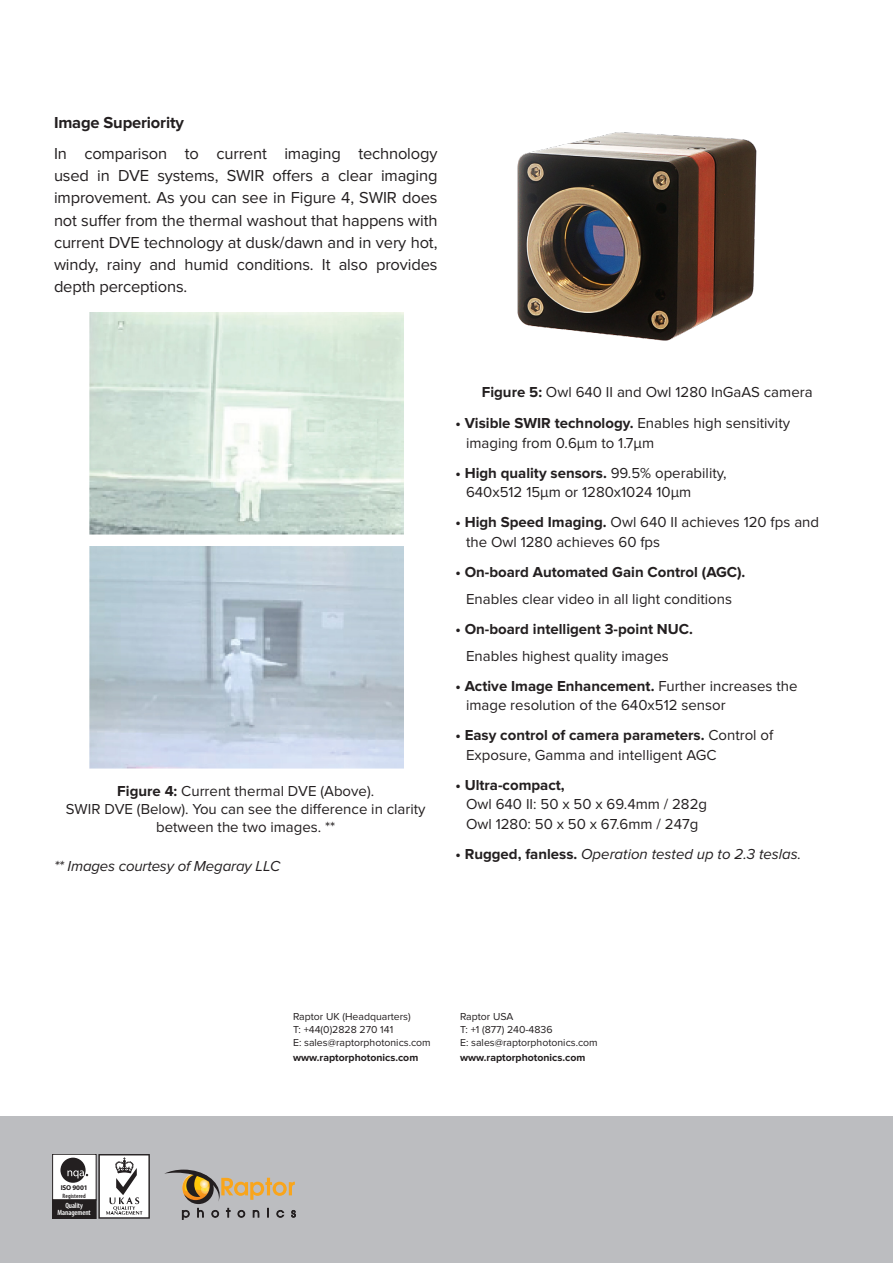
<style>
.page{position:relative;width:893px;height:1263px;background:#fff}
.page>*{position:absolute;margin:0;border:0;box-sizing:border-box;transform-origin:0 0}
.t1{font:16.5px/22.2px "Proxima Nova";letter-spacing:-.01em;color:#231f20;text-align:justify}
.t2{font:700 16.5px "Proxima Nova";letter-spacing:-.01em;color:#231f20}
.t3{font:15px/18px "Proxima Nova";color:#231f20;text-align:center}
.t4{font:700 15px "Proxima Nova";color:#231f20}
.t5{font:italic 15px "Proxima Nova";letter-spacing:-.01em;color:#231f20}
.t6{font:10.5px "Proxima Nova";color:#231f20}
.t7{font:700 10.5px "Proxima Nova";color:#231f20}
.t8{font:600 condensed 7.65px/7.4px "Myriad Pro";letter-spacing:-.01em;color:#fff;text-align:center}
.t9{font:700 7.05px "Myriad Pro";letter-spacing:-.02em;color:#231f20}
.t10{font:600 condensed 6.15px "Myriad Pro";letter-spacing:.02em;color:#231f20}
.s1{font-weight:700}
.s2{font-weight:400}
.s3{font-weight:700;font-style:normal}
</style>
<div class="page">
<div style="left:0;top:1116px;width:893px;height:147px;background:#bcbdc0"></div>
<div style="left:53px;top:1154px;width:43px;height:46px;background:#fff"></div>
<div style="left:52px;top:1154px;width:44px;height:46px;border:1px solid #231f20"></div>
<div style="left:53px;top:1200px;width:43px;height:18px;background:#231f20"></div>
<div style="left:52px;top:1200px;width:44px;height:19px;border:1px solid #231f20"></div>
<div style="left:60px;top:1158px;width:26px;height:25px;background:#231f20;border-radius:50%"></div>
<svg style="left:67px;top:1170px;width:21px;height:8px"></svg>
<svg style="left:98px;top:1154px;width:52px;height:65px;background:#cdcccc"></svg>
<svg style="left:164px;top:1169px;width:132px;height:51px"></svg>
<img style="left:517px;top:132px;width:240px;height:209px">
<img style="left:89px;top:312px;width:314px;height:223px">
<img style="left:89px;top:546px;width:314px;height:222px">
<p class="t2" style="left:54px;top:113px;width:131px">Image Superiority</p>
<p class="t1" style="left:54px;top:143px;width:385px">In comparison to current imaging technology used in DVE systems, SWIR offers a clear imaging improvement. As you can see in Figure 4, SWIR does not suffer from the thermal washout that happens with current DVE technology at dusk/dawn and in very hot, windy, rainy and humid conditions. It also provides depth perceptions.</p>
<p class="t3" style="left:117px;top:783px;width:258px"><span class="s1">Figure 4:</span> Current thermal DVE (Above).</p>
<p class="t3" style="left:66px;top:801px;width:361px">SWIR DVE (Below). You can see the difference in clarity between the two images. **</p>
<p class="t5" style="left:54px;top:857px;width:228px">** Images courtesy of Megaray LLC</p>
<p class="t3" style="left:482px;top:383px;width:332px"><span class="s1">Figure 5:</span> Owl 640 II and Owl 1280 InGaAS camera</p>
<p class="t4" style="left:455px;top:414px;width:336px">• Visible SWIR technology. <span class="s2">Enables high sensitivity</span></p>
<p class="t3" style="left:466px;top:434px;width:190px">imaging from 0.6μm to 1.7μm</p>
<p class="t4" style="left:455px;top:464px;width:273px">• High quality sensors. <span class="s2">99.5% operability,</span></p>
<p class="t3" style="left:466px;top:484px;width:227px">640x512 15μm or 1280x1024 10μm</p>
<p class="t3" style="left:455px;top:514px;width:365px"><span class="s1">• High Speed Imaging.</span> Owl 640 II achieves 120 fps and</p>
<p class="t3" style="left:466px;top:533px;width:196px">the Owl 1280 achieves 60 fps</p>
<p class="t4" style="left:455px;top:563px;width:291px">• On-board Automated Gain Control (AGC).</p>
<p class="t3" style="left:466px;top:590px;width:268px">Enables clear video in all light conditions</p>
<p class="t4" style="left:455px;top:620px;width:239px">• On-board intelligent 3-point NUC.</p>
<p class="t3" style="left:466px;top:647px;width:204px">Enables highest quality images</p>
<p class="t4" style="left:455px;top:677px;width:344px">• Active Image Enhancement. <span class="s2">Further increases the</span></p>
<p class="t3" style="left:466px;top:697px;width:261px">image resolution of the 640x512 sensor</p>
<p class="t4" style="left:455px;top:726px;width:319px">• Easy control of camera parameters. <span class="s2">Control of</span></p>
<p class="t3" style="left:466px;top:746px;width:252px">Exposure, Gamma and intelligent AGC</p>
<p class="t4" style="left:455px;top:776px;width:111px">• Ultra-compact,</p>
<p class="t3" style="left:466px;top:796px;width:243px">Owl 640 II: 50 x 50 x 69.4mm / 282g</p>
<p class="t3" style="left:466px;top:815px;width:234px">Owl 1280: 50 x 50 x 67.6mm / 247g</p>
<p class="t5" style="left:455px;top:845px;width:347px"><span class="s3">• Rugged, fanless.</span> Operation tested up to 2.3 teslas.</p>
<p class="t9" style="left:61px;top:1183px;width:29px">ISO 9001</p>
<p class="t10" style="left:63px;top:1192px;width:25px">Registered</p>
<p class="t8" style="left:58px;top:1201px;width:35px">Quality<br>Management</p>
<p class="t6" style="left:293px;top:1011px;width:119px">Raptor UK (Headquarters)</p>
<p class="t6" style="left:293px;top:1023px;width:102px">T: +44(0)2828 270 141</p>
<p class="t6" style="left:293px;top:1036px;width:139px">E: sales@raptorphotonics.com</p>
<p class="t7" style="left:293px;top:1051px;width:127px">www.raptorphotonics.com</p>
<p class="t6" style="left:460px;top:1011px;width:55px">Raptor USA</p>
<p class="t6" style="left:460px;top:1023px;width:94px">T: +1 (877) 240-4836</p>
<p class="t6" style="left:460px;top:1036px;width:139px">E: sales@raptorphotonics.com</p>
<p class="t7" style="left:460px;top:1051px;width:127px">www.raptorphotonics.com</p>
</div>
